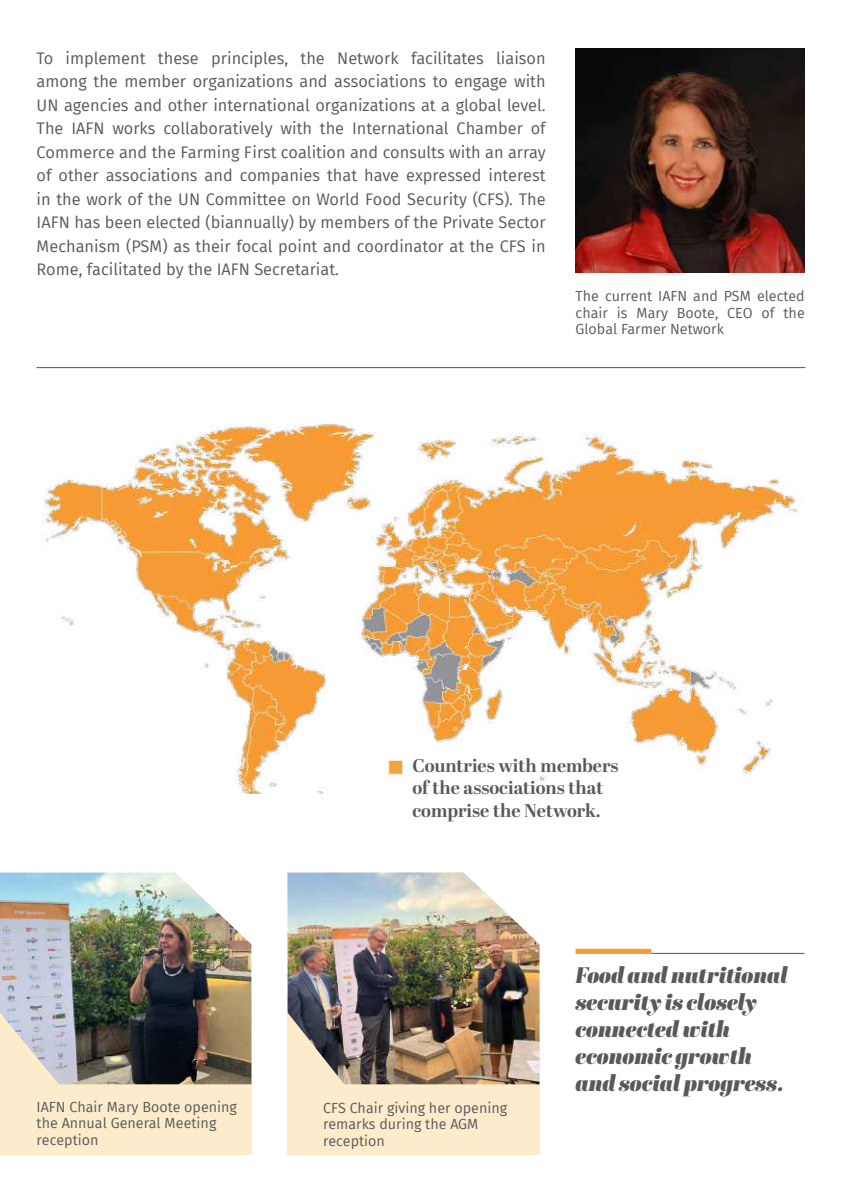
<style>
.page{position:relative;width:842px;height:1191px;background:#fff}
.page>*{position:absolute;margin:0;border:0;box-sizing:border-box;transform-origin:0 0}
.t1{font:italic 22.4px/27px "Abril Display Bl";color:#58595b}
.t2{font:700 18.4px/22px "Abril Display";color:#58595b}
.t3{font:16.4px/23.4px "Fira Sans";color:#58595b;text-align:justify}
.t4{font:14.4px/16.4px "Fira Sans";color:#58595b}
</style>
<div class="page">
<div style="left:0;top:997px;width:251px;height:157px;background:#fceccb"></div>
<img style="left:0;top:872px;width:251px;height:212px">
<hr style="left:37px;top:367px;width:768px;height:1px;background:#58595b">
<hr style="left:651px;top:953px;width:153px;height:1px;background:#58595b">
<div style="left:575px;top:948px;width:76px;height:6px;background:#f89b34"></div>
<img style="left:43px;top:424px;width:756px;height:370px">
<div style="left:287px;top:997px;width:252px;height:157px;background:#fceccb"></div>
<img style="left:287px;top:872px;width:252px;height:212px">
<img style="left:575px;top:48px;width:230px;height:224px">
<p class="t3" style="left:37px;top:46px;width:511px">To implement these principles, the Network facilitates liaison among the member organizations and associations to engage with UN agencies and other international organizations at a global level.<br>The IAFN works collaboratively with the International Chamber of Commerce and the Farming First coalition and consults with an array of other associations and companies that have expressed interest in the work of the UN Committee on World Food Security (CFS). The IAFN has been elected (biannually) by members of the Private Sector Mechanism (PSM) as their focal point and coordinator at the CFS in Rome, facilitated by the IAFN Secretariat.</p>
<p class="t4" style="left:575px;top:288px;width:231px;text-align:justify">The current IAFN and PSM elected chair is Mary Boote, CEO of the Global Farmer Network</p>
<p class="t2" style="left:412px;top:756px;width:208px">Countries with members of the associations that comprise the Network.</p>
<p class="t4" style="left:37px;top:1098px;width:202px">IAFN Chair Mary Boote opening the Annual General Meeting reception</p>
<p class="t4" style="left:323px;top:1099px;width:186px">CFS Chair giving her opening remarks during the AGM reception</p>
<h1 class="t1" style="left:575px;top:961px;width:214px">Food and nutritional security is closely connected with economic growth and social progress.</h1>
</div>
